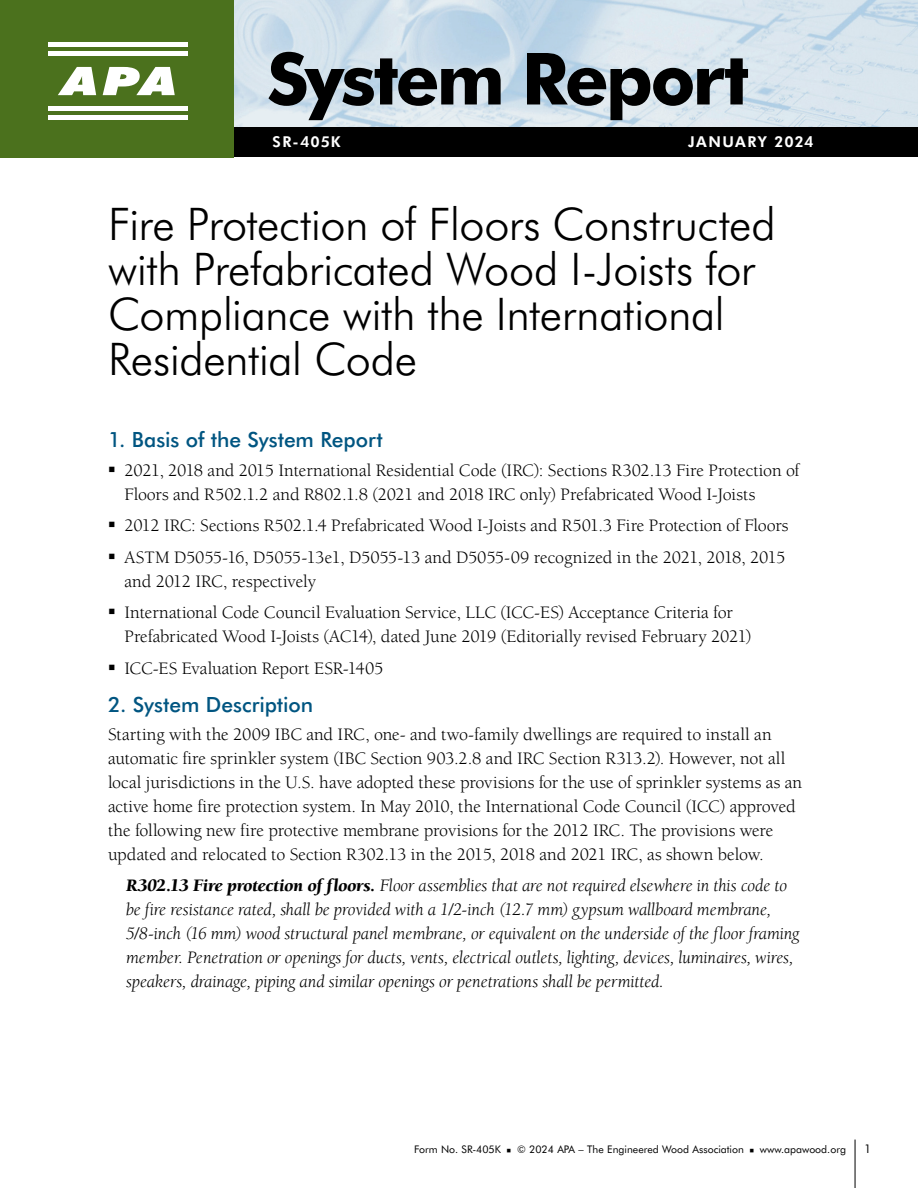
<style>
.page{position:relative;width:918px;height:1188px;background:#fff}
.page>*{position:absolute;margin:0;border:0;box-sizing:border-box;transform-origin:0 0}
.t1{font:800 72px "Futura BT";letter-spacing:-.04em;color:#000}
.t2{font:300 45px/45px "Futura BT";letter-spacing:-.01em;color:#000}
.t3{font:500 21px "Futura BT";color:#005581}
.t4{font:18px/24px "Berkeley Pro";letter-spacing:-.01em;color:#000}
.t5{font:italic 18px/24px "Berkeley Pro";letter-spacing:-.01em;color:#000}
.t6{font:700 15px "Futura BT";letter-spacing:.1em;color:#fff}
.t7{font:12px "Futura BT";color:#000}
.t8{font:10.5px "Futura BT";color:#000}
.s1{font-weight:900}
</style>
<div class="page">
<hr style="left:855px;top:1140px;width:1px;height:48px;background:#000">
<svg style="left:234px;top:0;width:684px;height:128px;background:#d0dfea"></svg>
<div style="left:0;top:128px;width:918px;height:29px;background:#000"></div>
<div style="left:0;top:0;width:234px;height:157px;background:#4b711d"></div>
<div style="left:48px;top:51px;width:140px;height:5px;background:#fff"></div>
<div style="left:48px;top:42px;width:140px;height:5px;background:#fff"></div>
<svg style="left:58px;top:67px;width:38px;height:28px"></svg>
<svg style="left:103px;top:67px;width:72px;height:28px"></svg>
<div style="left:48px;top:115px;width:140px;height:5px;background:#fff"></div>
<div style="left:48px;top:106px;width:140px;height:5px;background:#fff"></div>
<h1 class="t1" style="left:267px;top:28px;width:484px">System Report</h1>
<p class="t6" style="left:273px;top:131px;width:70px">SR-405K</p>
<p class="t6" style="left:688px;top:131px;width:126px">JANUARY 2024</p>
<h2 class="t2" style="left:108px;top:200px;width:669px">Fire Protection of Floors Constructed with Prefabricated Wood I-Joists for<br>Compliance with the International<br>Residential Code</h2>
<p class="t3" style="left:108px;top:425px;width:277px">1. Basis of the System Report</p>
<p class="t4" style="left:124px;top:458px;width:677px">2021, 2018 and 2015 International Residential Code (IRC): Sections R302.13 Fire Protection of<br>Floors and R502.1.2 and R802.1.8 (2021 and 2018 IRC only) Prefabricated Wood I-Joists</p>
<p class="t4" style="left:124px;top:510px;width:666px;line-height:31.5px">2012 IRC: Sections R502.1.4 Prefabricated Wood I-Joists and R501.3 Fire Protection of Floors<br>ASTM D5055-16, D5055-13e1, D5055-13 and D5055-09 recognized in the 2021, 2018, 2015</p>
<p class="t4" style="left:124px;top:566px;width:610px;line-height:31.5px">and 2012 IRC, respectively<br>International Code Council Evaluation Service, LLC (ICC-ES) Acceptance Criteria for</p>
<p class="t4" style="left:124px;top:621px;width:629px;line-height:31.5px">Prefabricated Wood I-Joists (AC14), dated June 2019 (Editorially revised February 2021)<br>ICC-ES Evaluation Report ESR-1405</p>
<p class="t3" style="left:108px;top:690px;width:207px">2. System Description</p>
<p class="t4" style="left:108px;top:723px;width:696px">Starting with the 2009 IBC and IRC, one- and two-family dwellings are required to install an automatic fire sprinkler system (IBC Section 903.2.8 and IRC Section R313.2). However, not all local jurisdictions in the U.S. have adopted these provisions for the use of sprinkler systems as an active home fire protection system. In May 2010, the International Code Council (ICC) approved the following new fire protective membrane provisions for the 2012 IRC. The provisions were updated and relocated to Section R302.13 in the 2015, 2018 and 2021 IRC, as shown below.</p>
<p class="t5" style="left:126px;top:874px;width:675px"><span class="s1">R302.13 Fire protection of floors.</span> Floor assemblies that are not required elsewhere in this code to be fire resistance rated, shall be provided with a 1/2-inch (12.7 mm) gypsum wallboard membrane, 5/8-inch (16 mm) wood structural panel membrane, or equivalent on the underside of the floor framing member. Penetration or openings for ducts, vents, electrical outlets, lighting, devices, luminaires, wires, speakers, drainage, piping and similar openings or penetrations shall be permitted.</p>
<p class="t8" style="left:414px;top:1142px;width:433px">Form No. SR-405K ▪ © 2024 APA – The Engineered Wood Association ▪ www.apawood.org</p>
<p class="t7" style="left:864px;top:1141px;width:9px">1</p>
</div>
